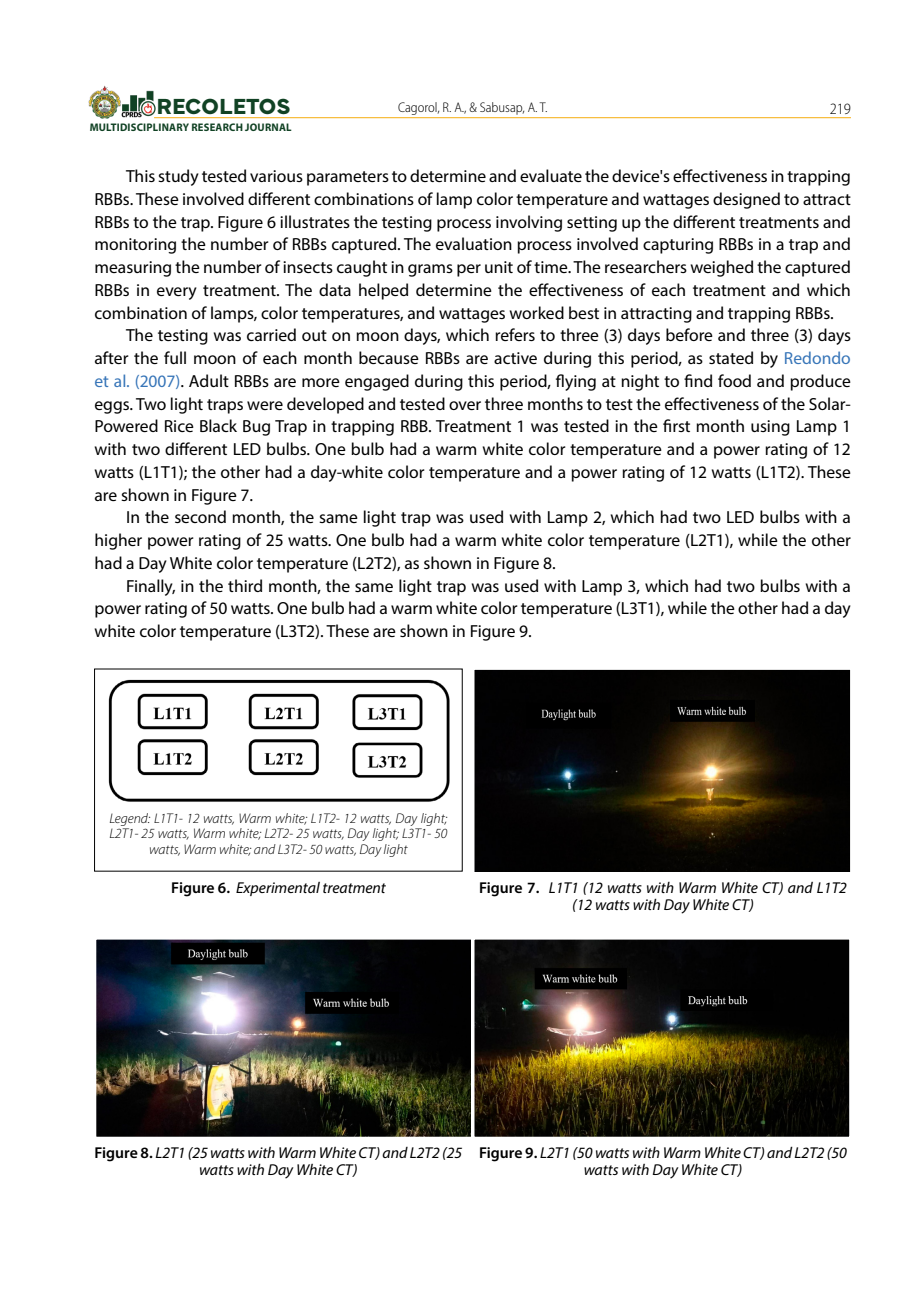
<style>
.page{position:relative;width:914px;height:1292px;background:#fff}
.page>*{position:absolute;margin:0;border:0;box-sizing:border-box;transform-origin:0 0}
.t1{font:700 22.75px "Mundial";letter-spacing:.01em;color:#114224}
.t2{font:17.5px "Myriad Pro";color:#000}
.t3{font:italic 15.75px/17.5px "Myriad Pro";color:#000;text-align:center}
.t4{font:300 semi-condensed 15.75px "Myriad Pro";color:#000}
.t5{font:italic 300 14px/15.8px "Myriad Pro";color:#000;text-align:center}
.t6{font:300 semi-condensed 14px "Myriad Pro";color:#000}
.t7{font:700 11.03px "Myriad Pro";letter-spacing:.02em;color:#114224;scale:.96 1}
.s1{color:#3775b8}
.s2{font-weight:600;font-style:normal}
</style>
<div class="page">
<img style="left:89px;top:85px;width:30px;height:34px">
<img style="left:119px;top:90px;width:37px;height:28px">
<hr style="left:154px;top:117px;width:697px;height:1px;background:#f6ad10">
<img style="left:108px;top:679px;width:342px;height:123px">
<img style="left:475px;top:671px;width:373px;height:200px">
<div style="left:472px;top:668px;width:379px;height:210px;border:2px solid #fff"></div>
<img style="left:98px;top:941px;width:749px;height:194px">
<div style="left:93px;top:936px;width:381px;height:204px;border:4px solid #fff"></div>
<div style="left:471px;top:936px;width:381px;height:204px;border:4px solid #fff"></div>
<h1 class="t1" style="left:157px;top:89px;width:135px">RECOLETOS</h1>
<p class="t7" style="left:90px;top:120px;width:212px">MULTIDISCIPLINARY RESEARCH JOURNAL</p>
<p class="t6" style="left:398px;top:98px;width:151px">Cagorol, R. A., &amp; Sabusap, A. T.</p>
<p class="t4" style="left:829px;top:99px;width:23px">219</p>
<p class="t2" style="left:126px;top:165px;width:726px">This study tested various parameters to determine and evaluate the device's effectiveness in trapping</p>
<p class="t2" style="left:94px;top:188px;width:757px">RBBs. These involved different combinations of lamp color temperature and wattages designed to attract</p>
<p class="t2" style="left:94px;top:211px;width:758px">RBBs to the trap. Figure 6 illustrates the testing process involving setting up the different treatments and</p>
<p class="t2" style="left:94px;top:234px;width:758px">monitoring the number of RBBs captured. The evaluation process involved capturing RBBs in a trap and</p>
<p class="t2" style="left:94px;top:256px;width:757px">measuring the number of insects caught in grams per unit of time. The researchers weighed the captured</p>
<p class="t2" style="left:94px;top:279px;width:758px">RBBs in every treatment. The data helped determine the effectiveness of each treatment and which</p>
<p class="t2" style="left:94px;top:302px;width:740px">combination of lamps, color temperatures, and wattages worked best in attracting and trapping RBBs.</p>
<p class="t2" style="left:126px;top:325px;width:726px">The testing was carried out on moon days, which refers to three (3) days before and three (3) days</p>
<p class="t2" style="left:94px;top:347px;width:757px">after the full moon of each month because RBBs are active during this period, as stated by <span class="s1">Redondo</span></p>
<p class="t2" style="left:94px;top:370px;width:757px"><span class="s1">et al. (2007)</span>. Adult RBBs are more engaged during this period, flying at night to find food and produce</p>
<p class="t2" style="left:94px;top:393px;width:757px">eggs. Two light traps were developed and tested over three months to test the effectiveness of the Solar-</p>
<p class="t2" style="left:94px;top:416px;width:758px">Powered Rice Black Bug Trap in trapping RBB. Treatment 1 was tested in the first month using Lamp 1</p>
<p class="t2" style="left:94px;top:438px;width:757px">with two different LED bulbs. One bulb had a warm white color temperature and a power rating of 12</p>
<p class="t2" style="left:94px;top:461px;width:757px">watts (L1T1); the other had a day-white color temperature and a power rating of 12 watts (L1T2). These</p>
<p class="t2" style="left:94px;top:484px;width:160px">are shown in Figure 7.</p>
<p class="t2" style="left:126px;top:507px;width:726px">In the second month, the same light trap was used with Lamp 2, which had two LED bulbs with a</p>
<p class="t2" style="left:94px;top:529px;width:758px">higher power rating of 25 watts. One bulb had a warm white color temperature (L2T1), while the other</p>
<p class="t2" style="left:94px;top:552px;width:462px">had a Day White color temperature (L2T2), as shown in Figure 8.</p>
<p class="t2" style="left:126px;top:575px;width:726px">Finally, in the third month, the same light trap was used with Lamp 3, which had two bulbs with a</p>
<p class="t2" style="left:94px;top:598px;width:757px">power rating of 50 watts. One bulb had a warm white color temperature (L3T1), while the other had a day</p>
<p class="t2" style="left:94px;top:620px;width:439px">white color temperature (L3T2). These are shown in Figure 9.</p>
<p class="t5" style="left:109px;top:810px;width:339px">Legend: L1T1- 12 watts, Warm white; L1T2- 12 watts, Day light;<br>L2T1- 25 watts, Warm white; L2T2- 25 watts, Day light; L3T1- 50 watts, Warm white; and L3T2- 50 watts, Day light</p>
<p class="t3" style="left:171px;top:878px;width:216px"><span class="s2">Figure 6.</span> Experimental treatment</p>
<p class="t3" style="left:479px;top:878px;width:369px"><span class="s2">Figure 7.</span> L1T1 (12 watts with Warm White CT) and L1T2 (12 watts with Day White CT)</p>
<p class="t3" style="left:94px;top:1143px;width:369px"><span class="s2">Figure 8.</span> L2T1 (25 watts with Warm White CT) and L2T2 (25 watts with Day White CT)</p>
<p class="t3" style="left:479px;top:1143px;width:369px"><span class="s2">Figure 9.</span> L2T1 (50 watts with Warm White CT) and L2T2 (50 watts with Day White CT)</p>
</div>
